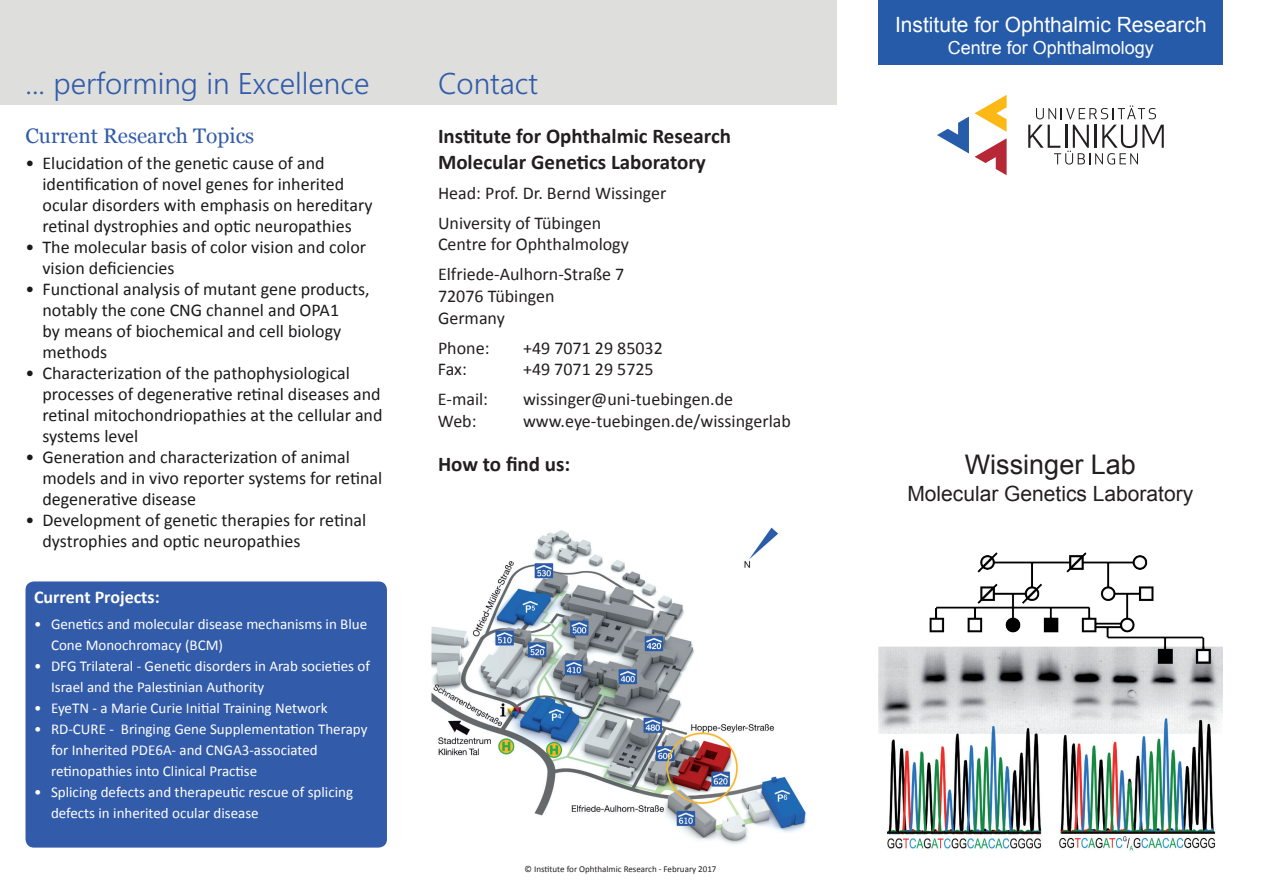
<style>
.page{position:relative;width:1263px;height:893px;background:#fff}
.page>*{position:absolute;margin:0;border:0;box-sizing:border-box;transform-origin:0 0}
.t1{font:300 30px "Segoe WP";color:#325ba9}
.t2{font:27px "Arial";color:#231f20}
.t3{font:700 21px/25.2px "Calibri";color:#231f20}
.t4{font:21px "Arial";color:#fff}
.t5{font:21px "Arial";color:#231f20}
.t6{font:21px "Georgia";color:#325ba9}
.t7{font:18px/21px "Calibri";color:#1a1a1c}
.t8{font:18px/30.2px "Calibri";color:#231f20}
.t9{font:18px "Arial";color:#fff}
.t10{font:700 18px "Calibri";color:#fff}
.t11{font:15px/21px "Calibri";color:#fff}
.t12{font:9px "Calibri";color:#231f20}
</style>
<div class="page">
<div style="left:878px;top:0;width:345px;height:64px;background:#265ba9"></div>
<svg style="left:975px;top:95px;width:31px;height:37px"></svg>
<svg style="left:937px;top:117px;width:32px;height:37px"></svg>
<svg style="left:975px;top:138px;width:31px;height:37px"></svg>
<svg style="left:1036px;top:105px;width:120px;height:14px"></svg>
<svg style="left:1028px;top:125px;width:136px;height:40px"></svg>
<div style="left:0;top:0;width:836px;height:105px;background:#dedfdd"></div>
<img style="left:878px;top:553px;width:344px;height:298px">
<img style="left:431px;top:527px;width:376px;height:318px">
<div style="left:26px;top:581px;width:361px;height:267px;background:#325ba9;border-radius:9px"></div>
<h1 class="t1" style="left:26px;top:65px;width:345px">... performing in Excellence</h1>
<h1 class="t1" style="left:438px;top:65px;width:101px">Contact</h1>
<p class="t6" style="left:26px;top:123px;width:230px">Current Research Topics</p>
<p class="t7" style="left:43px;top:152px;width:331px;text-indent:-17px">• Elucidation of the genetic cause of and identification of novel genes for inherited ocular disorders with emphasis on hereditary retinal dystrophies and optic neuropathies</p>
<p class="t7" style="left:43px;top:236px;width:325px;text-indent:-17px">• The molecular basis of color vision and color vision deficiencies</p>
<p class="t7" style="left:43px;top:278px;width:329px;text-indent:-17px">• Functional analysis of mutant gene products, notably the cone CNG channel and OPA1<br>by means of biochemical and cell biology methods</p>
<p class="t7" style="left:43px;top:362px;width:341px;text-indent:-17px">• Characterization of the pathophysiological processes of degenerative retinal diseases and retinal mitochondriopathies at the cellular and systems level</p>
<p class="t7" style="left:43px;top:446px;width:341px;text-indent:-17px">• Generation and characterization of animal models and in vivo reporter systems for retinal degenerative disease</p>
<p class="t7" style="left:43px;top:509px;width:325px;text-indent:-17px">• Development of genetic therapies for retinal dystrophies and optic neuropathies</p>
<p class="t10" style="left:34px;top:585px;width:127px">Current Projects:</p>
<p class="t11" style="left:51px;top:613px;width:318px;text-indent:-17px">• Genetics and molecular disease mechanisms in Blue<br>Cone Monochromacy (BCM)</p>
<p class="t11" style="left:51px;top:655px;width:320px;text-indent:-17px">• DFG Trilateral - Genetic disorders in Arab societies of<br>Israel and the Palestinian Authority</p>
<p class="t11" style="left:34px;top:697px;width:295px">• EyeTN - a Marie Curie Initial Training Network</p>
<p class="t11" style="left:51px;top:718px;width:318px;text-indent:-17px">• RD-CURE - Bringing Gene Supplementation Therapy for Inherited PDE6A- and CNGA3-associated retinopathies into Clinical Practise</p>
<p class="t11" style="left:51px;top:781px;width:304px;text-indent:-17px">• Splicing defects and therapeutic rescue of splicing defects in inherited ocular disease</p>
<p class="t3" style="left:438px;top:123px;width:295px">Institute for Ophthalmic Research<br>Molecular Genetics Laboratory</p>
<p class="t8" style="left:438px;top:177px;width:230px">Head: Prof. Dr. Bernd Wissinger<br>University of Tübingen</p>
<p class="t8" style="left:438px;top:229px;width:192px">Centre for Ophthalmology<br>Elfriede-Aulhorn-Straße 7</p>
<p class="t8" style="left:438px;top:285px;width:118px;line-height:21.6px">72076 Tübingen<br>Germany</p>
<p class="t8" style="left:438px;top:332px;width:53px">Phone:</p>
<p class="t8" style="left:523px;top:332px;width:141px">+49 7071 29 85032</p>
<p class="t8" style="left:438px;top:354px;width:30px">Fax:</p>
<p class="t8" style="left:523px;top:354px;width:132px">+49 7071 29 5725</p>
<p class="t8" style="left:438px;top:384px;width:52px">E-mail:</p>
<p class="t8" style="left:523px;top:384px;width:212px">wissinger@uni-tuebingen.de</p>
<p class="t8" style="left:438px;top:405px;width:40px">Web:</p>
<p class="t8" style="left:523px;top:405px;width:269px">www.eye-tuebingen.de/wissingerlab</p>
<p class="t3" style="left:438px;top:450px;width:134px">How to find us:</p>
<p class="t12" style="left:524px;top:863px;width:193px">© Institute for Ophthalmic Research - February 2017</p>
<p class="t4" style="left:895px;top:10px;width:313px">Institute for Ophthalmic Research</p>
<p class="t9" style="left:948px;top:35px;width:208px">Centre for Ophthalmology</p>
<h2 class="t2" style="left:965px;top:446px;width:173px">Wissinger Lab</h2>
<p class="t5" style="left:907px;top:479px;width:287px">Molecular Genetics Laboratory</p>
</div>
